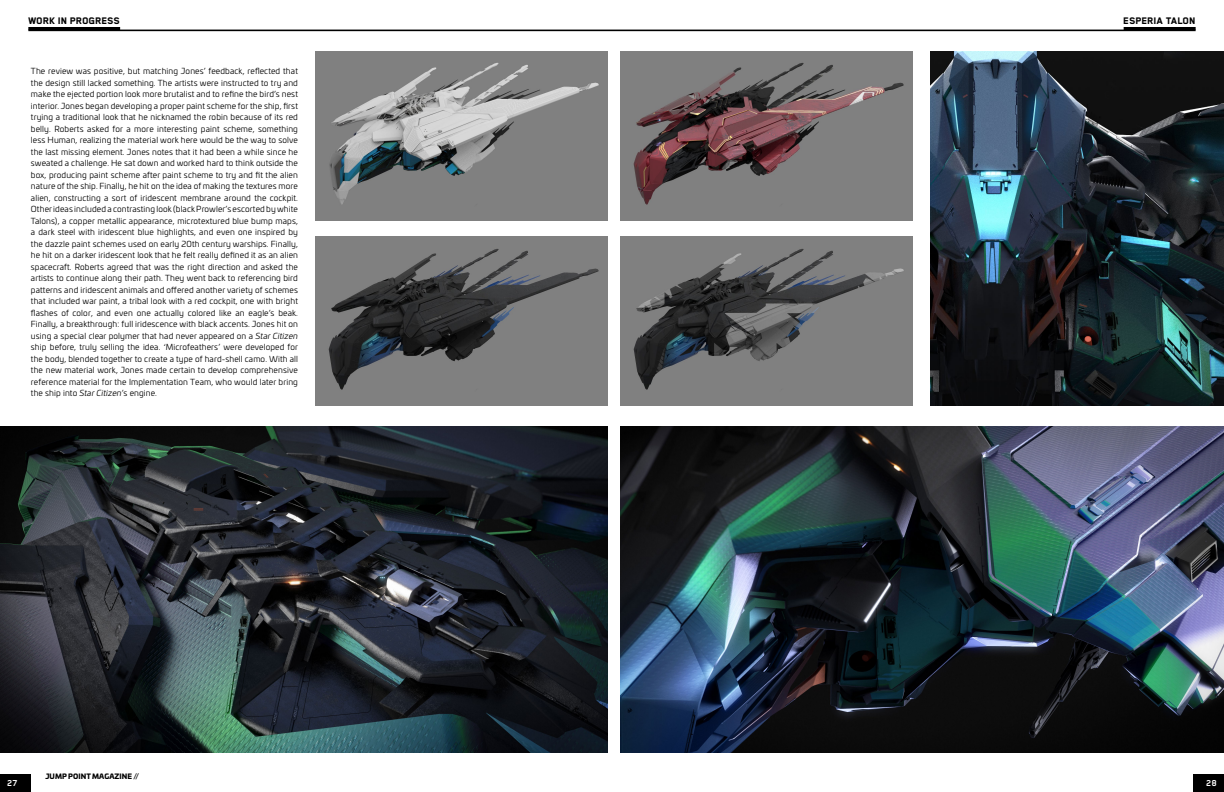
<style>
.page{position:relative;width:1224px;height:792px;background:#fff}
.page>*{position:absolute;margin:0;border:0;box-sizing:border-box;transform-origin:0 0}
.t1{font:800 11px "Blender Pro";letter-spacing:.01em;color:#000}
.t2{font:700 10px "Blender Pro";color:#fff}
.t3{font:8.2px/11.5px "Univia Pro";letter-spacing:.015em;color:#000;text-align:justify}
.t4{font:900 7px "Univia Pro";letter-spacing:.01em;color:#000}
.s1{font-style:italic}
</style>
<div class="page">
<hr style="left:28px;top:30px;width:584px;height:1px;background:#000">
<hr style="left:28px;top:27px;width:92px;height:3px;background:#000">
<hr style="left:612px;top:30px;width:584px;height:1px;background:#000">
<hr style="left:1124px;top:27px;width:72px;height:3px;background:#000">
<img style="left:315px;top:236px;width:292px;height:170px">
<img style="left:621px;top:236px;width:292px;height:170px">
<img style="left:315px;top:51px;width:292px;height:169px">
<img style="left:621px;top:51px;width:292px;height:169px">
<img style="left:0;top:427px;width:607px;height:325px">
<img style="left:621px;top:427px;width:603px;height:325px">
<img style="left:931px;top:51px;width:293px;height:355px">
<div style="left:1193px;top:774px;width:31px;height:18px;background:#000"></div>
<div style="left:0;top:774px;width:31px;height:18px;background:#000"></div>
<h1 class="t1" style="left:28px;top:15px;width:93px">WORK IN PROGRESS</h1>
<h1 class="t1" style="left:1124px;top:15px;width:73px">ESPERIA TALON</h1>
<p class="t3" style="left:31px;top:65px;width:269px">The review was positive, but matching Jones’ feedback, reflected that the design still lacked something. The artists were instructed to try and make the ejected portion look more brutalist and to refine the bird’s nest interior. Jones began developing a proper paint scheme for the ship, first trying a traditional look that he nicknamed the robin because of its red belly. Roberts asked for a more interesting paint scheme, something less Human, realizing the material work here would be the way to solve the last missing element. Jones notes that it had been a while since he sweated a challenge. He sat down and worked hard to think outside the box, producing paint scheme after paint scheme to try and fit the alien nature of the ship. Finally, he hit on the idea of making the textures more alien, constructing a sort of iridescent membrane around the cockpit.<br>Other ideas included a contrasting look (black Prowler’s escorted by white Talons), a copper metallic appearance, microtextured blue bump maps, a dark steel with iridescent blue highlights, and even one inspired by the dazzle paint schemes used on early 20th century warships. Finally, he hit on a darker iridescent look that he felt really defined it as an alien spacecraft. Roberts agreed that was the right direction and asked the artists to continue along their path. They went back to referencing bird patterns and iridescent animals and offered another variety of schemes that included war paint, a tribal look with a red cockpit, one with bright flashes of color, and even one actually colored like an eagle’s beak.<br>Finally, a breakthrough: full iridescence with black accents. Jones hit on using a special clear polymer that had never appeared on a <span class="s1">Star Citizen </span>ship before, truly selling the idea. ‘Microfeathers’ were developed for the body, blended together to create a type of hard-shell camo. With all the new material work, Jones made certain to develop comprehensive reference material for the Implementation Team, who would later bring the ship into <span class="s1">Star Citizen</span>’s engine.</p>
<p class="t2" style="left:7px;top:778px;width:12px">27</p>
<p class="t4" style="left:45px;top:771px;width:95px">JUMP POINT MAGAZINE //</p>
<p class="t2" style="left:1206px;top:777px;width:12px">28</p>
</div>
